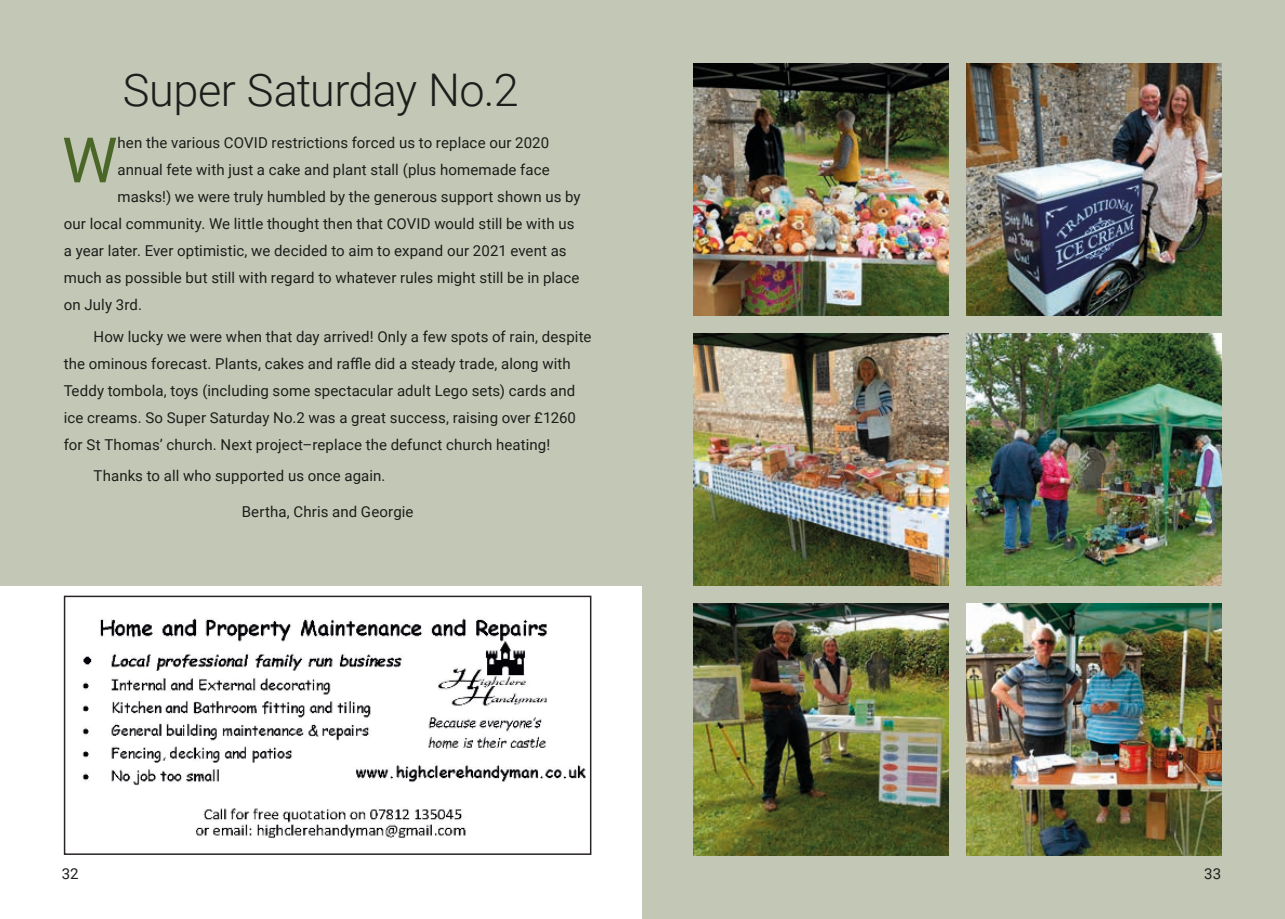
<style>
.page{position:relative;width:1285px;height:919px;background:#fff}
.page>*{position:absolute;margin:0;border:0;box-sizing:border-box;transform-origin:0 0}
.t1{font:62.7px "Roboto";color:#4a6728}
.t2{font:300 45px "Roboto";letter-spacing:-.015em;color:#1d1d1b}
.t3{font:15px/27px "Roboto";letter-spacing:.005em;color:#1d1d1b}
</style>
<div class="page">
<div style="left:0;top:0;width:641px;height:585px;background:#c3c8b6"></div>
<div style="left:642px;top:0;width:641px;height:918px;background:#c3c8b6"></div>
<img style="left:82px;top:618px;width:504px;height:220px">
<div style="left:64px;top:595px;width:527px;height:259px;border:2px solid #282327"></div>
<img style="left:693px;top:64px;width:255px;height:251px">
<img style="left:966px;top:64px;width:254px;height:251px">
<img style="left:693px;top:333px;width:255px;height:252px">
<img style="left:966px;top:333px;width:254px;height:252px">
<img style="left:693px;top:603px;width:255px;height:252px">
<img style="left:966px;top:603px;width:254px;height:252px">
<h2 class="t2" style="left:123px;top:59px;width:397px">Super Saturday No.2</h2>
<h1 class="t1" style="left:62px;top:116px;width:57px">W</h1>
<p class="t3" style="left:118px;top:129px;width:433px">hen the various COVID restrictions forced us to replace our 2020</p>
<p class="t3" style="left:118px;top:156px;width:433px">annual fete with just a cake and plant stall (plus homemade face</p>
<p class="t3" style="left:118px;top:183px;width:464px">masks!) we were truly humbled by the generous support shown us by</p>
<p class="t3" style="left:64px;top:210px;width:512px">our local community. We little thought then that COVID would still be with us</p>
<p class="t3" style="left:64px;top:237px;width:504px">a year later. Ever optimistic, we decided to aim to expand our 2021 event as</p>
<p class="t3" style="left:64px;top:264px;width:517px">much as possible but still with regard to whatever rules might still be in place</p>
<p class="t3" style="left:64px;top:291px;width:80px">on July 3rd.</p>
<p class="t3" style="left:64px;top:322px;width:529px;text-indent:30px">How lucky we were when that day arrived! Only a few spots of rain, despite the ominous forecast. Plants, cakes and raffle did a steady trade, along with Teddy tombola, toys (including some spectacular adult Lego sets) cards and ice creams. So Super Saturday No.2 was a great success, raising over £1260 for St Thomas’ church. Next project–replace the defunct church heating!</p>
<p class="t3" style="left:94px;top:461px;width:293px">Thanks to all who supported us once again.</p>
<p class="t3" style="left:242px;top:497px;width:173px">Bertha, Chris and Georgie</p>
<p class="t3" style="left:62px;top:859px;width:18px">32</p>
<p class="t3" style="left:1203px;top:859px;width:19px">33</p>
</div>
